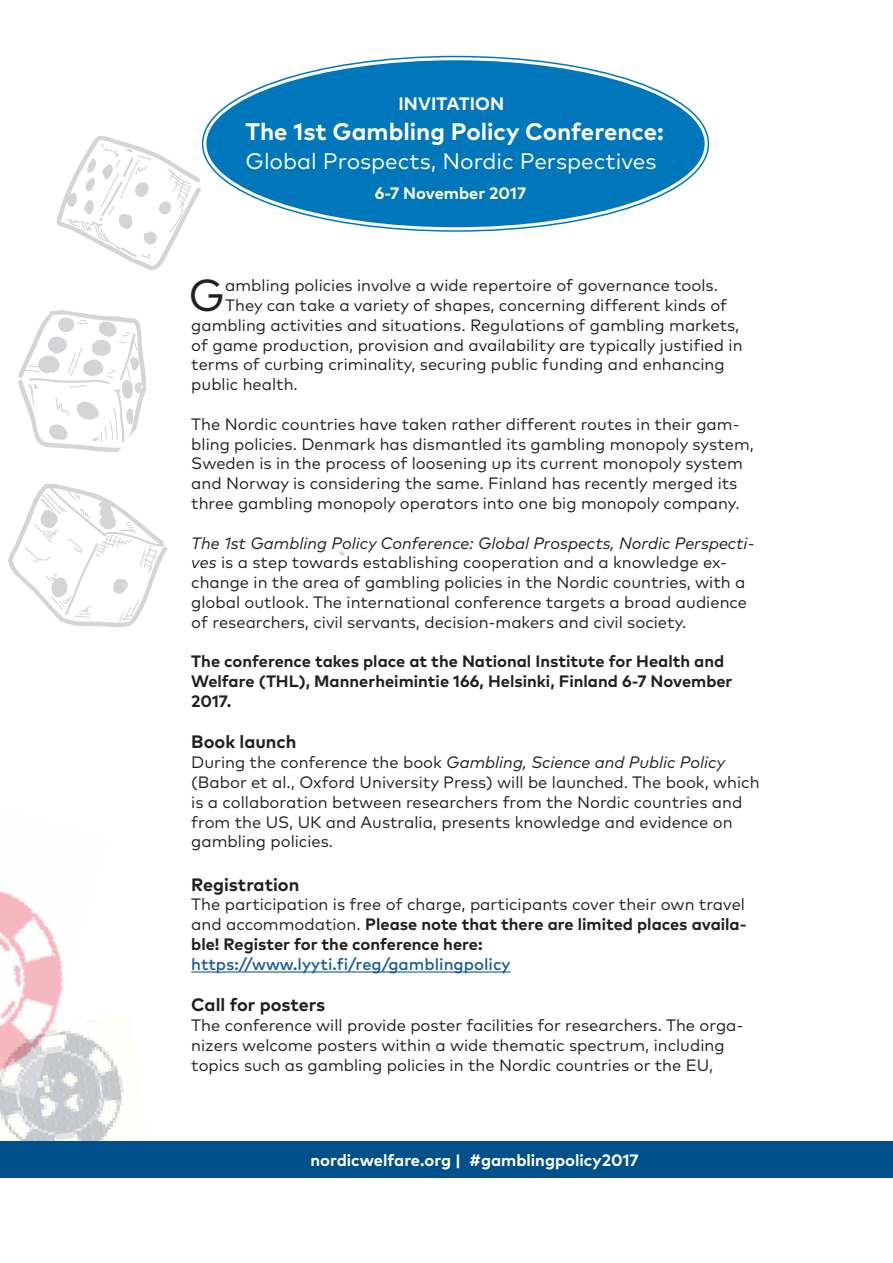
<style>
.page{position:relative;width:893px;height:1263px;background:#fff}
.page>*{position:absolute;margin:0;border:0;box-sizing:border-box;transform-origin:0 0}
.t1{font:44.85px "Mark Pro";color:#231f20}
.t2{font:700 24px "Mark Pro";color:#fff}
.t3{font:22.5px "Mark Pro";color:#fff}
.t4{font:700 18px "Mark Pro";color:#231f20}
.t5{font:700 18px "Mark Pro";letter-spacing:.005em;color:#fff}
.t6{font:16.5px/19.8px "Mark Pro";color:#231f20}
.t7{font:700 16.5px/19.8px "Mark Pro";color:#231f20}
.t8{font:700 16.5px "Mark Pro";color:#fff}
.s1{font-style:italic}
.s2{font-weight:700}
.s3{font-weight:500;color:#175d9e}
</style>
<div class="page">
<img style="left:2px;top:1016px;width:145px;height:125px">
<div style="left:0;top:1141px;width:893px;height:36px;background:#00508c"></div>
<div style="left:206px;top:60px;width:499px;height:167px;background:#07b;border-radius:50%"></div>
<svg style="left:8px;top:310px;width:129px;height:316px"></svg>
<svg style="left:56px;top:136px;width:146px;height:135px"></svg>
<svg style="left:94px;top:320px;width:251px;height:307px"></svg>
<hr style="left:191px;top:971px;width:320px;height:1px;background:#175d9e">
<img style="left:0;top:890px;width:106px;height:209px">
<p class="t5" style="left:398px;top:90px;width:107px">INVITATION</p>
<p class="t2" style="left:246px;top:113px;width:420px">The 1st Gambling Policy Conference:</p>
<p class="t3" style="left:246px;top:144px;width:413px">Global Prospects, Nordic Perspectives</p>
<p class="t8" style="left:375px;top:181px;width:153px">6-7 November 2017</p>
<p class="t1" style="left:189px;top:261px;width:38px">G</p>
<p class="t6" style="left:225px;top:274px;width:494px">ambling policies involve a wide repertoire of governance tools.</p>
<p class="t6" style="left:225px;top:294px;width:504px">They can take a variety of shapes, concerning different kinds of</p>
<p class="t6" style="left:191px;top:314px;width:550px">gambling activities and situations. Regulations of gambling markets,</p>
<p class="t6" style="left:191px;top:334px;width:553px">of game production, provision and availability are typically justified in</p>
<p class="t6" style="left:191px;top:353px;width:535px">terms of curbing criminality, securing public funding and enhancing</p>
<p class="t6" style="left:191px;top:373px;width:108px">public health.</p>
<p class="t6" style="left:191px;top:413px;width:564px">The Nordic countries have taken rather different routes in their gam&shy;bling policies. Denmark has dismantled its gambling monopoly system, Sweden is in the process of loosening up its current monopoly system and Norway is considering the same. Finland has recently merged its three gambling monopoly operators into one big monopoly company.</p>
<p class="t6" style="left:191px;top:532px;width:565px"><span class="s1">The 1st Gambling Policy Conference: Global Prospects, Nordic Perspecti&shy;ves</span> is a step towards establishing cooperation and a knowledge ex&shy;change in the area of gambling policies in the Nordic countries, with a global outlook. The international conference targets a broad audience of researchers, civil servants, decision-makers and civil society.</p>
<p class="t7" style="left:191px;top:650px;width:543px">The conference takes place at the National Institute for Health and<br>Welfare (THL), Mannerheimintie 166, Helsinki, Finland 6-7 November<br>2017.</p>
<p class="t4" style="left:191px;top:728px;width:107px">Book launch</p>
<p class="t6" style="left:191px;top:751px;width:570px">During the conference the book <span class="s1">Gambling, Science and Public Policy </span>(Babor et al., Oxford University Press) will be launched. The book, which is a collaboration between researchers from the Nordic countries and from the US, UK and Australia, presents knowledge and evidence on gambling policies.</p>
<p class="t4" style="left:191px;top:871px;width:110px">Registration</p>
<p class="t6" style="left:191px;top:893px;width:557px">The participation is free of charge, participants cover their own travel and accommodation. <span class="s2">Please note that there are limited places availa&shy;ble! Register for the conference here: </span><span class="s3">https://www.lyyti.fi/reg/gamblingpolicy</span></p>
<p class="t4" style="left:191px;top:991px;width:136px">Call for posters</p>
<p class="t6" style="left:191px;top:1014px;width:554px">The conference will provide poster facilities for researchers. The orga&shy;nizers welcome posters within a wide thematic spectrum, including topics such as gambling policies in the Nordic countries or the EU,</p>
<p class="t8" style="left:310px;top:1147px;width:330px">nordicwelfare.org | #gamblingpolicy2017</p>
</div>
